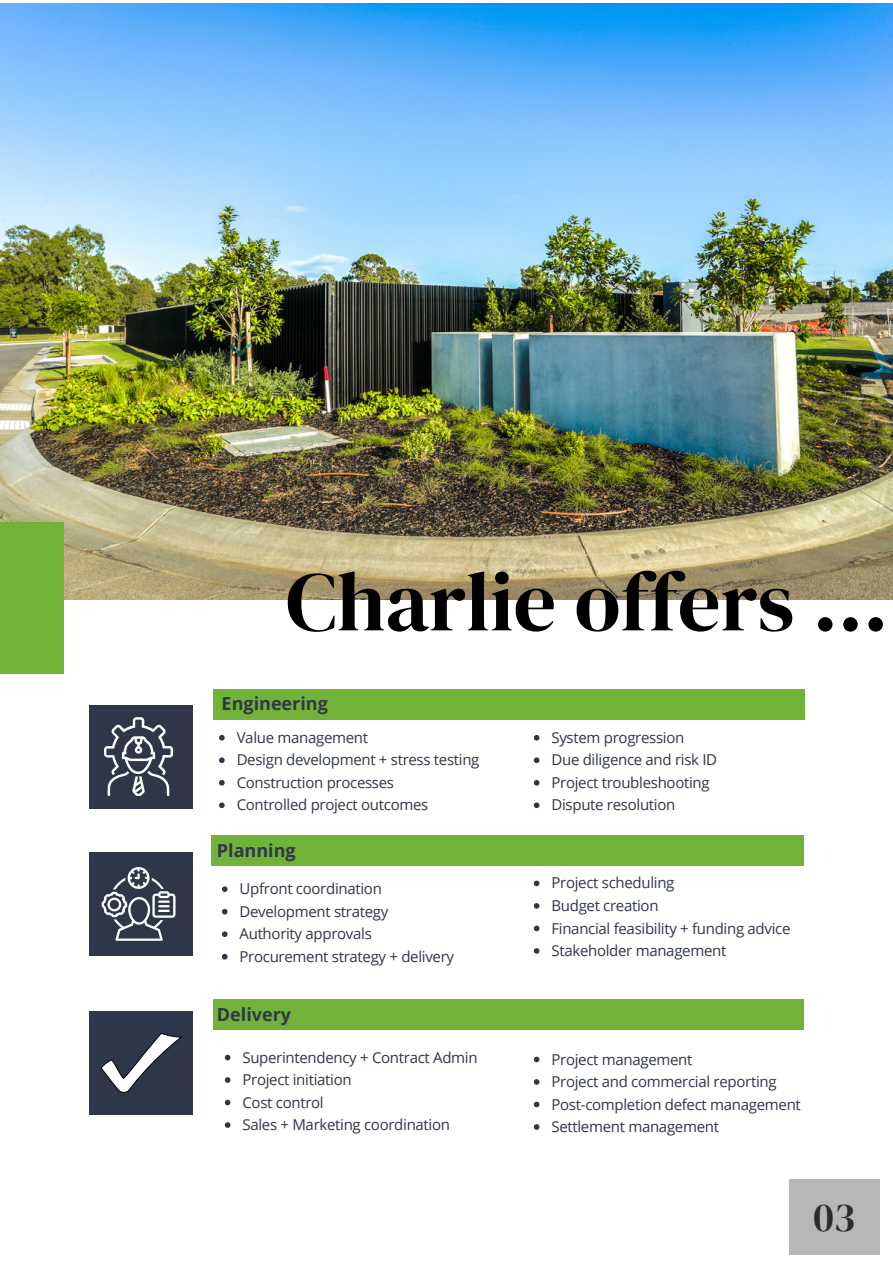
<style>
.page{position:relative;width:893px;height:1264px;background:#fff}
.page>*{position:absolute;margin:0;border:0;box-sizing:border-box;transform-origin:0 0}
.t1{font:84px "DM Serif Display";color:#000}
.t2{font:40.2px "DM Serif Display";color:#2f2b2b}
.t3{font:700 18px "Open Sans";color:#303649}
.t4{font:15px "Open Sans";letter-spacing:-.02em;color:#303649}
</style>
<div class="page">
<div style="left:89px;top:705px;width:104px;height:103px;background:#303649"></div>
<div style="left:213px;top:689px;width:591px;height:31px;background:#71b339"></div>
<div style="left:89px;top:852px;width:104px;height:103px;background:#303649"></div>
<div style="left:211px;top:835px;width:593px;height:31px;background:#71b339"></div>
<div style="left:89px;top:1011px;width:104px;height:104px;background:#303649"></div>
<div style="left:213px;top:998px;width:591px;height:31px;background:#71b339"></div>
<img style="left:0;top:4px;width:892px;height:595px">
<div style="left:0;top:522px;width:64px;height:152px;background:#71b339"></div>
<svg style="left:101px;top:1033px;width:80px;height:60px"></svg>
<svg style="left:102px;top:867px;width:73px;height:73px"></svg>
<div style="left:789px;top:1179px;width:90px;height:75px;background:#b7b7b7"></div>
<svg style="left:104px;top:717px;width:69px;height:79px"></svg>
<svg style="left:219px;top:735px;width:6px;height:5px"></svg>
<svg style="left:219px;top:757px;width:6px;height:6px"></svg>
<svg style="left:219px;top:780px;width:6px;height:5px"></svg>
<svg style="left:219px;top:802px;width:6px;height:6px"></svg>
<svg style="left:222px;top:886px;width:5px;height:6px"></svg>
<svg style="left:222px;top:908px;width:5px;height:6px"></svg>
<svg style="left:222px;top:931px;width:5px;height:6px"></svg>
<svg style="left:222px;top:953px;width:5px;height:6px"></svg>
<svg style="left:225px;top:1054px;width:5px;height:6px"></svg>
<svg style="left:225px;top:1077px;width:5px;height:5px"></svg>
<svg style="left:225px;top:1099px;width:5px;height:6px"></svg>
<svg style="left:225px;top:1122px;width:5px;height:5px"></svg>
<svg style="left:533px;top:880px;width:6px;height:6px"></svg>
<svg style="left:533px;top:903px;width:6px;height:5px"></svg>
<svg style="left:533px;top:925px;width:6px;height:6px"></svg>
<svg style="left:533px;top:948px;width:6px;height:5px"></svg>
<svg style="left:533px;top:1056px;width:6px;height:6px"></svg>
<svg style="left:533px;top:1079px;width:6px;height:5px"></svg>
<svg style="left:533px;top:1101px;width:6px;height:6px"></svg>
<svg style="left:533px;top:1124px;width:6px;height:5px"></svg>
<svg style="left:533px;top:735px;width:6px;height:5px"></svg>
<svg style="left:533px;top:757px;width:6px;height:6px"></svg>
<svg style="left:533px;top:780px;width:6px;height:5px"></svg>
<svg style="left:533px;top:802px;width:6px;height:6px"></svg>
<h1 class="t1" style="left:286px;top:543px;width:603px">Charlie offers ...</h1>
<p class="t3" style="left:221px;top:690px;width:108px">Engineering</p>
<p class="t4" style="left:237px;top:726px;width:133px">Value management</p>
<h2 class="t4" style="left:237px;top:749px;width:244px">Design development + stress testing</h2>
<p class="t4" style="left:237px;top:771px;width:159px">Construction processes</p>
<p class="t4" style="left:237px;top:794px;width:193px">Controlled project outcomes</p>
<p class="t3" style="left:217px;top:837px;width:80px">Planning</p>
<p class="t4" style="left:239px;top:878px;width:144px">Upfront coordination</p>
<p class="t4" style="left:239px;top:900px;width:150px">Development strategy</p>
<p class="t4" style="left:239px;top:923px;width:134px">Authority approvals</p>
<p class="t4" style="left:239px;top:945px;width:216px">Procurement strategy + delivery</p>
<p class="t3" style="left:217px;top:1001px;width:76px">Delivery</p>
<h2 class="t4" style="left:242px;top:1046px;width:237px">Superintendency + Contract Admin</h2>
<p class="t4" style="left:242px;top:1069px;width:111px">Project initiation</p>
<p class="t4" style="left:242px;top:1091px;width:83px">Cost control</p>
<p class="t4" style="left:242px;top:1114px;width:209px">Sales + Marketing coordination</p>
<p class="t4" style="left:551px;top:726px;width:134px">System progression</p>
<p class="t4" style="left:551px;top:749px;width:167px">Due diligence and risk ID</p>
<p class="t4" style="left:551px;top:771px;width:160px">Project troubleshooting</p>
<p class="t4" style="left:551px;top:794px;width:125px">Dispute resolution</p>
<p class="t4" style="left:551px;top:872px;width:124px">Project scheduling</p>
<p class="t4" style="left:551px;top:895px;width:109px">Budget creation</p>
<p class="t4" style="left:551px;top:917px;width:240px">Financial feasibility + funding advice</p>
<p class="t4" style="left:551px;top:940px;width:176px">Stakeholder management</p>
<p class="t4" style="left:551px;top:1048px;width:142px">Project management</p>
<p class="t4" style="left:551px;top:1070px;width:227px">Project and commercial reporting</p>
<h2 class="t4" style="left:551px;top:1093px;width:251px">Post-completion defect management</h2>
<p class="t4" style="left:551px;top:1115px;width:169px">Settlement management</p>
<p class="t2" style="left:813px;top:1189px;width:43px">03</p>
</div>
